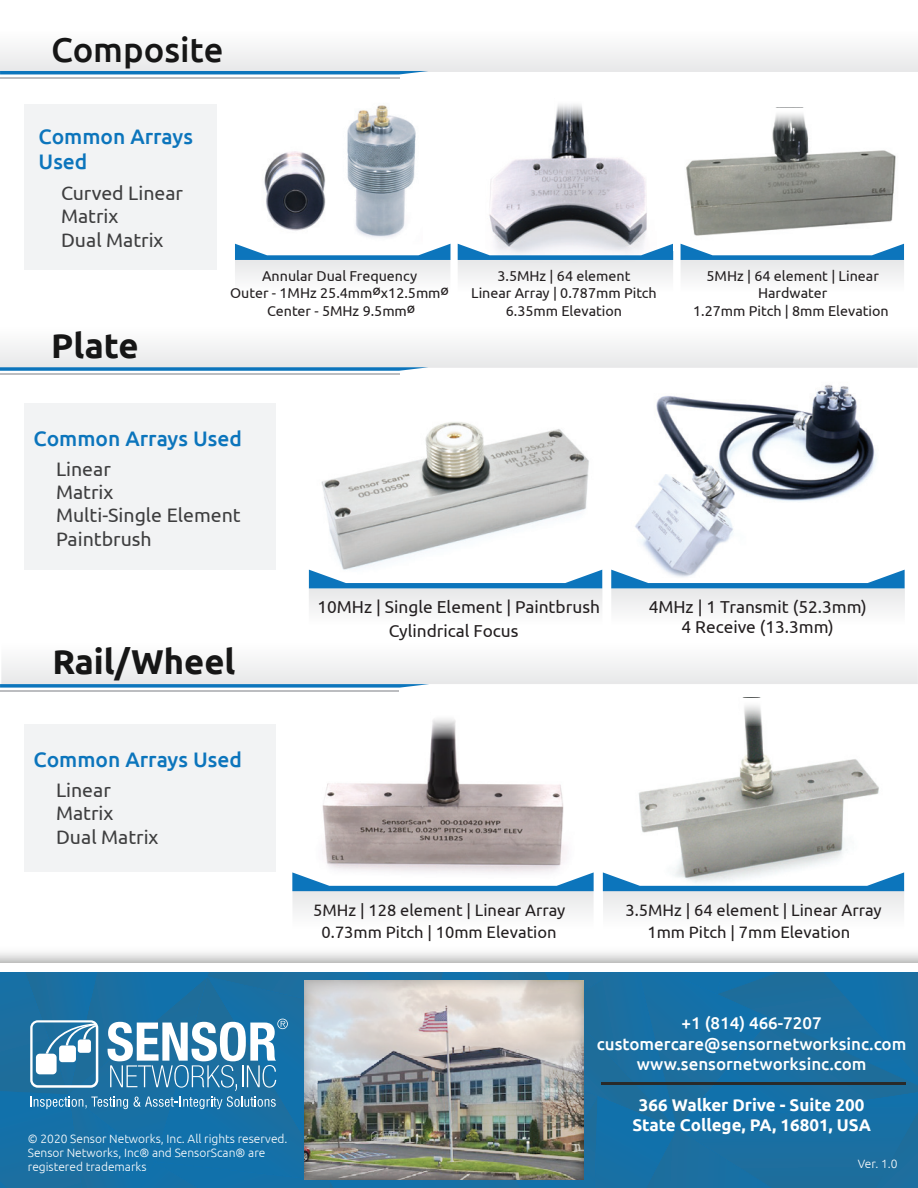
<style>
.page{position:relative;width:918px;height:1188px;background:#fff}
.page>*{position:absolute;margin:0;border:0;box-sizing:border-box;transform-origin:0 0}
.t1{font:700 34.5px "Ubuntu";color:#161616}
.t2{font:500 34.5px "Ubuntu";color:#161616}
.t3{font:500 21px/25.2px "Ubuntu";color:#0c75bc}
.t4{font:19.5px/23.4px "Ubuntu";color:#3e3e3f}
.t5{font:17.25px/20.7px "Ubuntu";color:#231f20;text-align:center}
.t6{font:500 16.95px/20.4px "Ubuntu";color:#fff;text-align:center}
.t7{font:700 16.95px/20.4px "Ubuntu";color:#fff;text-align:center}
.t8{font:16.5px/22.5px "Ubuntu";color:#231f20;text-align:center}
.t9{font:14.25px/17.1px "Ubuntu";color:#231f20;text-align:center}
.t10{font:300 12px/14.4px "Ubuntu";color:#fff}
</style>
<div class="page">
<svg style="left:0;top:972px;width:918px;height:216px;background:#2375a7"></svg>
<img style="left:304px;top:980px;width:280px;height:200px">
<img style="left:264px;top:151px;width:62px;height:80px">
<svg style="left:347px;top:105px;width:69px;height:133px"></svg>
<div style="left:24px;top:105px;width:192px;height:165px;background:#f2f3f4"></div>
<div style="left:24px;top:404px;width:251px;height:166px;background:#f2f3f4"></div>
<div style="left:24px;top:724px;width:251px;height:148px;background:#f2f3f4"></div>
<div style="left:0;top:29px;width:918px;height:43px;background:#f3f4f4"></div>
<img style="left:635px;top:384px;width:241px;height:186px">
<svg style="left:0;top:661px;width:918px;height:27px"></svg>
<hr style="left:0;top:691px;width:399px;height:1px;background:#bcbdc0">
<hr style="left:0;top:373px;width:399px;height:2px;background:#bcbdc0">
<svg style="left:0;top:345px;width:918px;height:26px"></svg>
<hr style="left:0;top:77px;width:399px;height:1px;background:#bcbdc0">
<svg style="left:0;top:71px;width:429px;height:3px"></svg>
<img style="left:321px;top:422px;width:281px;height:148px">
<img style="left:489px;top:123px;width:158px;height:121px">
<svg style="left:555px;top:104px;width:29px;height:19px"></svg>
<img style="left:638px;top:726px;width:241px;height:146px">
<img style="left:322px;top:740px;width:245px;height:132px">
<svg style="left:458px;top:244px;width:215px;height:35px"></svg>
<svg style="left:235px;top:244px;width:216px;height:35px"></svg>
<svg style="left:431px;top:718px;width:25px;height:22px"></svg>
<img style="left:680px;top:131px;width:224px;height:120px">
<svg style="left:744px;top:705px;width:19px;height:21px"></svg>
<svg style="left:681px;top:244px;width:223px;height:35px"></svg>
<svg style="left:772px;top:107px;width:36px;height:24px"></svg>
<svg style="left:292px;top:872px;width:302px;height:41px"></svg>
<svg style="left:603px;top:872px;width:301px;height:41px"></svg>
<svg style="left:611px;top:570px;width:294px;height:40px"></svg>
<svg style="left:309px;top:570px;width:293px;height:40px"></svg>
<h1 class="t2" style="left:51px;top:27px;width:174px">Composite</h1>
<h2 class="t3" style="left:39px;top:123px;width:156px">Common Arrays<br>Used</h2>
<h3 class="t4" style="left:61px;top:181px;width:124px">Curved Linear<br>Matrix<br>Dual Matrix</h3>
<h1 class="t1" style="left:51px;top:325px;width:89px">Plate</h1>
<p class="t9" style="left:230px;top:267px;width:220px">Annular Dual Frequency<br>Outer - 1MHz 25.4mmøx12.5mmø<br>Center - 5MHz 9.5mmø</p>
<p class="t9" style="left:471px;top:267px;width:187px">3.5MHz | 64 element<br>Linear Array | 0.787mm Pitch<br>6.35mm Elevation</p>
<h2 class="t3" style="left:34px;top:425px;width:210px">Common Arrays Used</h2>
<h3 class="t4" style="left:56px;top:456px;width:186px">Linear<br>Matrix<br>Multi-Single Element<br>Paintbrush</h3>
<p class="t9" style="left:693px;top:267px;width:197px">5MHz | 64 element | Linear<br>Hardwater<br>1.27mm Pitch | 8mm Elevation</p>
<h1 class="t1" style="left:53px;top:641px;width:184px">Rail/Wheel</h1>
<h2 class="t3" style="left:34px;top:746px;width:210px">Common Arrays Used</h2>
<h3 class="t4" style="left:56px;top:778px;width:104px">Linear<br>Matrix<br>Dual Matrix</h3>
<p class="t5" style="left:317px;top:594px;width:284px;line-height:24px">10MHz | Single Element | Paintbrush<br>Cylindrical Focus</p>
<p class="t5" style="left:649px;top:596px;width:220px">4MHz | 1 Transmit (52.3mm)<br>4 Receive (13.3mm)</p>
<p class="t8" style="left:313px;top:898px;width:254px">5MHz | 128 element | Linear Array<br>0.73mm Pitch | 10mm Elevation</p>
<p class="t8" style="left:625px;top:898px;width:258px">3.5MHz | 64 element | Linear Array</p>
<p class="t8" style="left:647px;top:921px;width:205px">1mm Pitch | 7mm Elevation</p>
<p class="t10" style="left:28px;top:1131px;width:261px">© 2020 Sensor Networks, Inc. All rights reserved.<br>Sensor Networks, Inc® and SensorScan® are registered trademarks</p>
<p class="t6" style="left:597px;top:1013px;width:311px">+1 (814) 466-7207 customercare@sensornetworksinc.com www.sensornetworksinc.com</p>
<p class="t7" style="left:632px;top:1094px;width:240px">366 Walker Drive - Suite 200<br>State College, PA, 16801, USA</p>
<p class="t10" style="left:858px;top:1157px;width:41px">Ver. 1.0</p>
</div>
